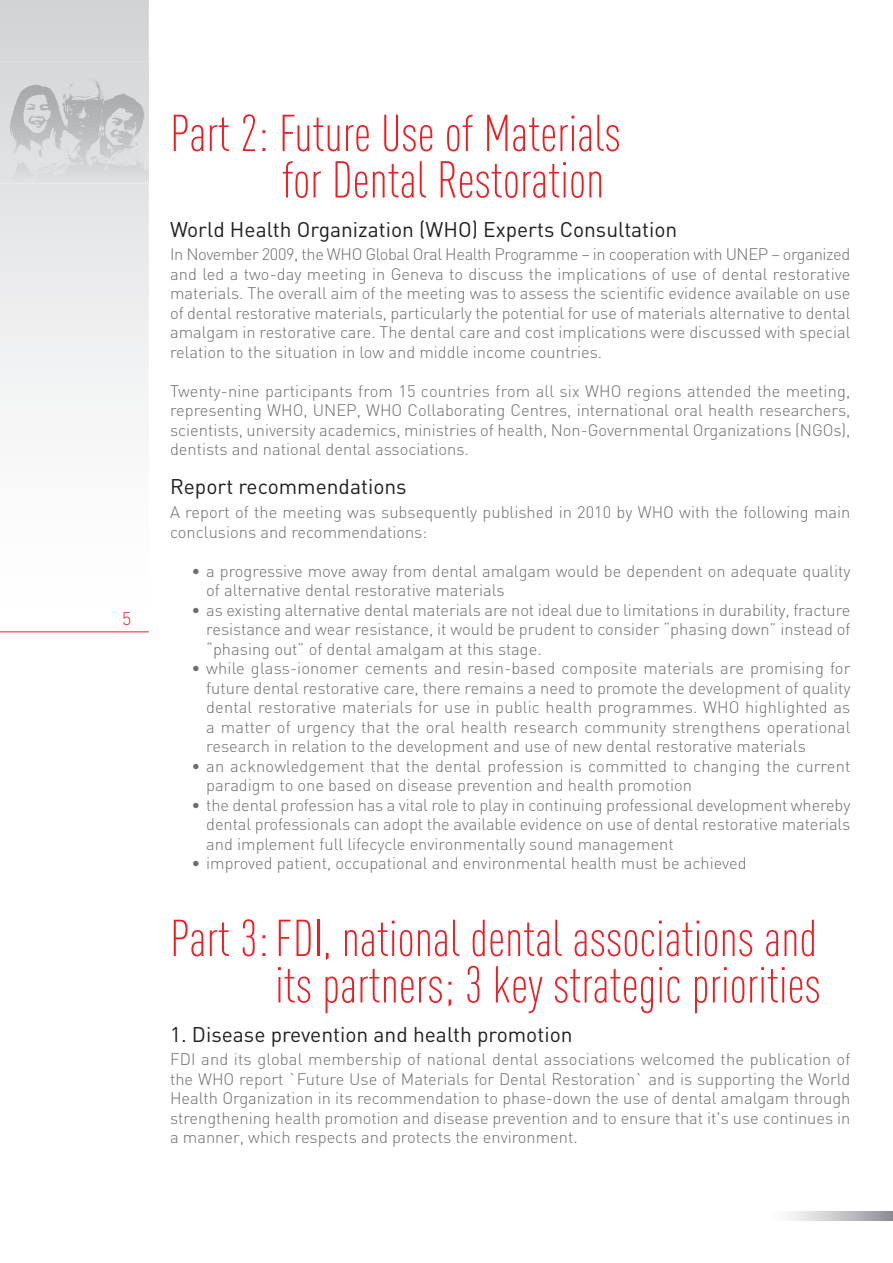
<style>
.page{position:relative;width:893px;height:1263px;background:#fff}
.page>*{position:absolute;margin:0;border:0;box-sizing:border-box;transform-origin:0 0}
.t1{font:300 51px/46.5px "DIN Cond";color:#ee1d23}
.t2{font:21px "DIN";color:#231f20}
.t3{font:300 18px "DIN";color:#ee1d23}
.t4{font:300 16.5px/19.5px "DIN";color:#6c6d70;text-align:justify}
</style>
<div class="page">
<svg style="left:788px;top:1212px;width:105px;height:8px"></svg>
<svg style="left:0;top:0;width:149px;height:412px"></svg>
<img style="left:0;top:62px;width:149px;height:122px">
<img style="left:0;top:66px;width:149px;height:117px">
<hr style="left:0;top:631px;width:149px;height:1px;background:#ee1d23">
<p class="t3" style="left:122px;top:608px;width:11px">5</p>
<h1 class="t1" style="left:282px;top:115px;width:340px;text-indent:-112px">Part 2: Future Use of Materials for Dental Restoration</h1>
<p class="t2" style="left:170px;top:217px;width:509px">World Health Organization (WHO) Experts Consultation</p>
<p class="t4" style="left:170px;top:245px;width:682px">In November 2009, the WHO Global Oral Health Programme – in cooperation with UNEP – organized and led a two-day meeting in Geneva to discuss the implications of use of dental restorative materials. The overall aim of the meeting was to assess the scientific evidence available on use of dental restorative materials, particularly the potential for use of materials alternative to dental amalgam in restorative care. The dental care and cost implications were discussed with special relation to the situation in low and middle income countries.</p>
<p class="t4" style="left:170px;top:381px;width:682px">Twenty-nine participants from 15 countries from all six WHO regions attended the meeting, representing WHO, UNEP, WHO Collaborating Centres, international oral health researchers, scientists, university academics, ministries of health, Non-Governmental Organizations (NGOs), dentists and national dental associations.</p>
<p class="t2" style="left:170px;top:475px;width:238px">Report recommendations</p>
<p class="t4" style="left:170px;top:503px;width:682px">A report of the meeting was subsequently published in 2010 by WHO with the following main conclusions and recommendations:</p>
<p class="t4" style="left:206px;top:561px;width:646px;text-indent:-15px">• a progressive move away from dental amalgam would be dependent on adequate quality of alternative dental restorative materials</p>
<p class="t4" style="left:206px;top:600px;width:646px;text-indent:-15px">• as existing alternative dental materials are not ideal due to limitations in durability, fracture resistance and wear resistance, it would be prudent to consider “phasing down” instead of “phasing out” of dental amalgam at this stage.</p>
<p class="t4" style="left:206px;top:659px;width:646px;text-indent:-15px">• while glass-ionomer cements and resin-based composite materials are promising for future dental restorative care, there remains a need to promote the development of quality dental restorative materials for use in public health programmes. WHO highlighted as a matter of urgency that the oral health research community strengthens operational research in relation to the development and use of new dental restorative materials</p>
<p class="t4" style="left:206px;top:756px;width:646px;text-indent:-15px">• an acknowledgement that the dental profession is committed to changing the current paradigm to one based on disease prevention and health promotion</p>
<p class="t4" style="left:206px;top:795px;width:646px;text-indent:-15px">• the dental profession has a vital role to play in continuing professional development whereby dental professionals can adopt the available evidence on use of dental restorative materials and implement full lifecycle environmentally sound management</p>
<p class="t4" style="left:191px;top:854px;width:557px">• improved patient, occupational and environmental health must be achieved</p>
<h1 class="t1" style="left:170px;top:920px;width:652px;text-align:right">Part 3:FDI, national dental associations and its partners; 3 key strategic priorities</h1>
<p class="t2" style="left:170px;top:1022px;width:404px">1. Disease prevention and health promotion</p>
<p class="t4" style="left:170px;top:1050px;width:682px">FDI and its global membership of national dental associations welcomed the publication of the WHO report `Future Use of Materials for Dental Restoration` and is supporting the World Health Organization in its recommendation to phase-down the use of dental amalgam through strengthening health promotion and disease prevention and to ensure that it's use continues in a manner, which respects and protects the environment.</p>
</div>
